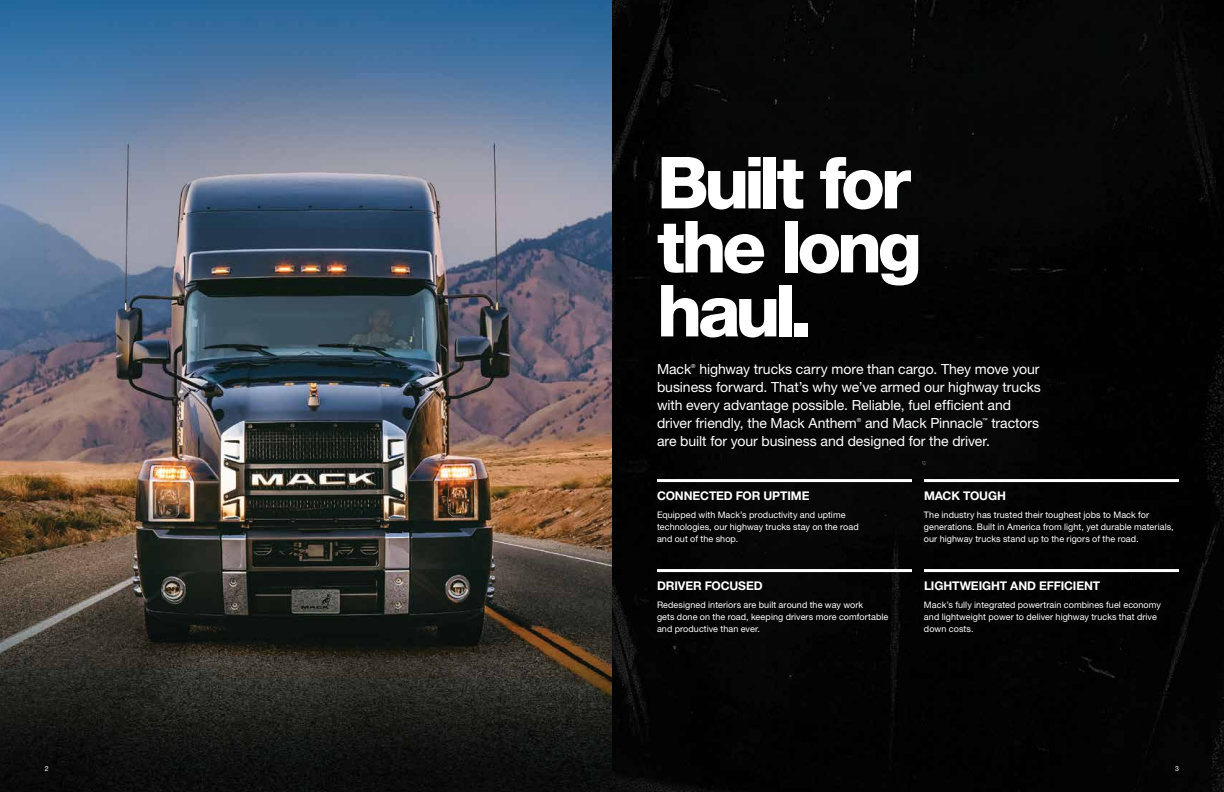
<style>
.page{position:relative;width:1224px;height:792px;background:#fff}
.page>*{position:absolute;margin:0;border:0;box-sizing:border-box;transform-origin:0 0}
.t1{font:800 72px/64px "Helvetica Neue LT Pro";letter-spacing:-.065em;color:#fff}
.t2{font:14px/18px "Helvetica Neue LT Pro";letter-spacing:-.005em;color:#fff}
.t3{font:700 12px "Helvetica Neue LT Pro";letter-spacing:-.005em;color:#fff}
.t4{font:9px/12px "Helvetica Neue LT Pro";letter-spacing:.01em;color:#fff}
.t5{font:7px "Helvetica Neue LT Pro";color:#fff}
.t6{font:5.6px "Helvetica Neue LT Pro";color:#fff}
</style>
<div class="page">
<img style="left:0;top:0;width:612px;height:792px">
<div style="left:612px;top:0;width:612px;height:792px;background:#000"></div>
<hr style="left:657px;top:479px;width:255px;height:3px;background:#fff">
<hr style="left:657px;top:569px;width:255px;height:3px;background:#fff">
<hr style="left:924px;top:479px;width:255px;height:3px;background:#fff">
<hr style="left:924px;top:569px;width:255px;height:3px;background:#fff">
<h1 class="t1" style="left:657px;top:151px;width:266px">Built for the long haul.</h1>
<h2 class="t2" style="left:657px;top:359px;width:36px">Mack</h2>
<p class="t6" style="left:691px;top:362px;width:6px">®</p>
<h2 class="t2" style="left:657px;top:359px;width:385px;text-indent:42px">highway trucks carry more than cargo. They move your business forward. That’s why we’ve armed our highway trucks with every advantage possible. Reliable, fuel efficient and driver friendly, the Mack Anthem</h2>
<p class="t6" style="left:857px;top:416px;width:6px">®</p>
<h2 class="t2" style="left:865px;top:413px;width:119px">and Mack Pinnacle</h2>
<p class="t6" style="left:982px;top:416px;width:7px">™</p>
<h2 class="t2" style="left:991px;top:413px;width:49px">tractors</h2>
<h2 class="t2" style="left:657px;top:431px;width:335px">are built for your business and designed for the driver.</h2>
<h3 class="t3" style="left:657px;top:488px;width:154px">CONNECTED FOR UPTIME</h3>
<p class="t4" style="left:657px;top:509px;width:203px">Equipped with Mack’s productivity and uptime technologies, our highway trucks stay on the road and out of the shop.</p>
<h3 class="t3" style="left:657px;top:578px;width:107px">DRIVER FOCUSED</h3>
<p class="t4" style="left:657px;top:599px;width:233px">Redesigned interiors are built around the way work<br>gets done on the road, keeping drivers more comfortable and productive than ever.</p>
<h3 class="t3" style="left:924px;top:488px;width:83px">MACK TOUGH</h3>
<p class="t4" style="left:924px;top:509px;width:251px">The industry has trusted their toughest jobs to Mack for generations. Built in America from light, yet durable materials, our highway trucks stand up to the rigors of the road.</p>
<h3 class="t3" style="left:924px;top:578px;width:178px">LIGHTWEIGHT AND EFFICIENT</h3>
<p class="t4" style="left:924px;top:599px;width:239px">Mack’s fully integrated powertrain combines fuel economy and lightweight power to deliver highway trucks that drive down costs.</p>
<p class="t5" style="left:45px;top:764px;width:5px">2</p>
<p class="t5" style="left:1175px;top:764px;width:5px">3</p>
</div>
